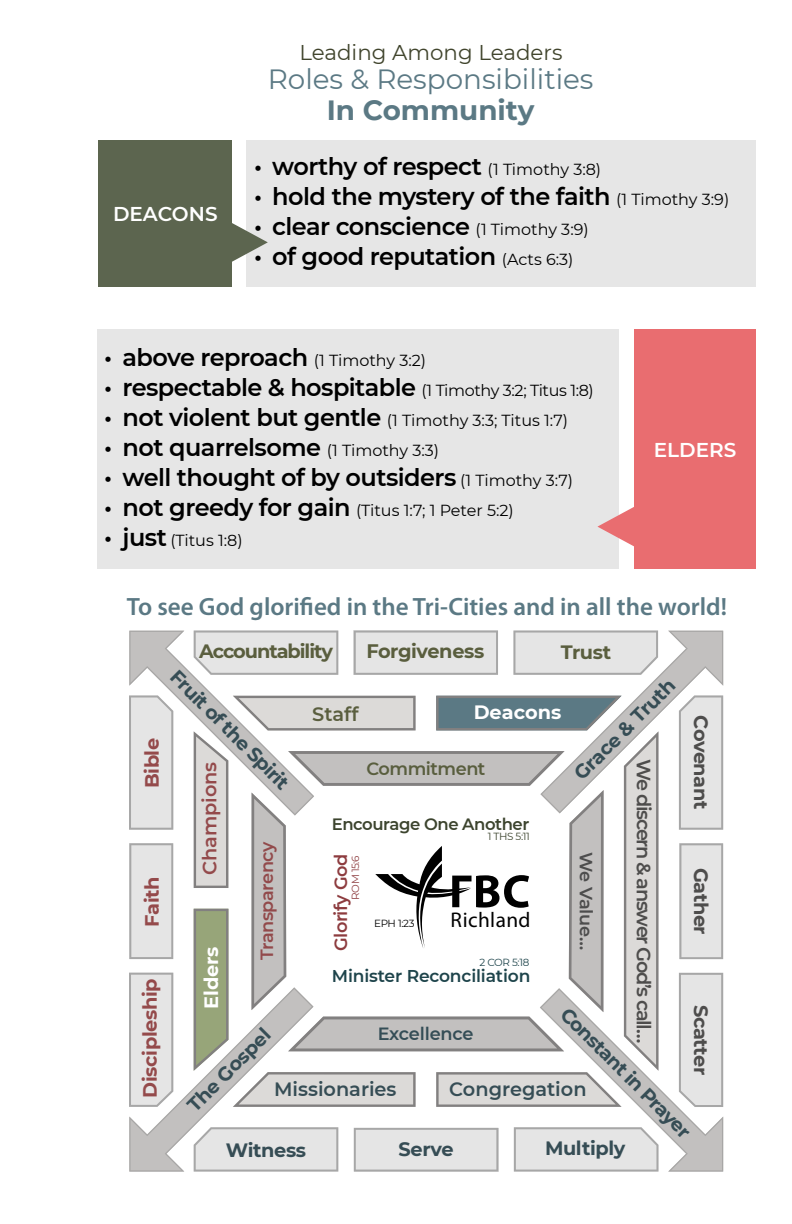
<style>
.page{position:relative;width:792px;height:1224px;background:#fff}
.page>*{position:absolute;margin:0;border:0;box-sizing:border-box;transform-origin:0 0}
.t1{font:27.8px "Montserrat";color:#5b7984}
.t2{font:700 27.8px "Montserrat";color:#5b7984}
.t3{font:600 25px "Myriad Pro";color:#5b7984}
.t4{font:600 24px "Montserrat";letter-spacing:-.02em;color:#000}
.t5{font:21.4px "Montserrat";color:#40442c}
.t6{font:21.4px "Myriad Pro";letter-spacing:.02em;color:#000}
.t7{font:600 20px "Montserrat";color:#fff}
.t8{font:700 19.6px "Montserrat";letter-spacing:-.02em;color:#5a5e3e}
.t9{font:700 19.4px "Montserrat";letter-spacing:-.02em;color:#364d55}
.t10{font:600 19.4px "Montserrat";letter-spacing:-.065em;color:#4e4d4c}
.t11{font:600 19.4px "Montserrat";color:#364d55}
.t12{font:700 19.4px "Montserrat";letter-spacing:-.02em;color:#944a4b}
.t13{font:700 19.4px "Montserrat";letter-spacing:-.02em;color:#4e4d4c}
.t14{font:700 19.4px "Montserrat";letter-spacing:-.055em;color:#5a5e3e}
.t15{font:700 19.4px "Montserrat";color:#fff}
.t16{font:600 19.4px "Montserrat";color:#944a4b}
.t17{font:600 19.4px "Montserrat";color:#5a5e3e}
.t18{font:600 17.8px "Montserrat";letter-spacing:-.025em;color:#924a4b}
.t19{font:600 17.8px "Montserrat";letter-spacing:-.025em;color:#595e3e}
.t20{font:600 17.8px "Montserrat";letter-spacing:-.01em;color:#344d56}
.t21{font:600 17.8px "Montserrat";letter-spacing:-.025em;color:#8d3c3f}
.t22{font:600 17.8px "Montserrat";letter-spacing:-.01em;color:#4d4d4d}
.t23{font:600 17px "Montserrat";letter-spacing:-.01em;color:#1e444b}
.t24{font:600 16.4px "Montserrat";letter-spacing:-.025em;color:#3c442e}
.t25{font:16px "Montserrat";color:#000}
.t26{font:10.4px "Montserrat";color:#1e444b}
.t27{font:10.4px "Montserrat";color:#3c442e}
.t28{font:10.4px "Montserrat";color:#000}
.t29{font:10.4px "Montserrat";color:#8d3c3f}
.s1{font-weight:400;font-size:16px}
.s2{font-weight:600;font-size:24px}
</style>
<div class="page">
<div style="left:97px;top:330px;width:521px;height:239px;background:#e6e6e6"></div>
<div style="left:634px;top:330px;width:122px;height:239px;background:#e96d70"></div>
<svg style="left:597px;top:504px;width:37px;height:45px"></svg>
<div style="left:247px;top:140px;width:509px;height:146px;background:#e6e6e6"></div>
<svg style="left:232px;top:220px;width:36px;height:45px"></svg>
<div style="left:99px;top:140px;width:133px;height:146px;background:#5c654f"></div>
<svg style="left:129px;top:631px;width:594px;height:541px"></svg>
<p class="t5" style="left:299px;top:40px;width:265px">Leading Among Leaders</p>
<p class="t1" style="left:268px;top:62px;width:327px">Roles &amp; Responsibilities</p>
<p class="t7" style="left:113px;top:201px;width:106px">DEACONS</p>
<p class="t2" style="left:327px;top:93px;width:209px">In Community</p>
<p class="t4" style="left:254px;top:152px;width:349px">• worthy of respect <span class="s1">(1 Timothy 3:8)</span></p>
<p class="t4" style="left:254px;top:182px;width:477px">• hold the mystery of the faith <span class="s1">(1 Timothy 3:9)</span></p>
<p class="t4" style="left:254px;top:212px;width:336px">• clear conscience <span class="s1">(1 Timothy 3:9)</span></p>
<p class="t4" style="left:254px;top:242px;width:321px">• of good reputation <span class="s1">(Acts 6:3)</span></p>
<p class="t4" style="left:104px;top:343px;width:323px">• above reproach <span class="s1">(1 Timothy 3:2)</span></p>
<p class="t4" style="left:104px;top:373px;width:491px">• respectable &amp; hospitable <span class="s1">(1 Timothy 3:2; Titus 1:8)</span></p>
<p class="t25" style="left:104px;top:410px;width:465px"><span class="s2">• not violent but gentle</span> (1 Timothy 3:3; Titus 1:7)</p>
<p class="t4" style="left:104px;top:433px;width:336px">• not quarrelsome <span class="s1">(1 Timothy 3:3)</span></p>
<p class="t4" style="left:104px;top:463px;width:470px">• well thought of by outsiders <span class="s1">(1 Timothy 3:7)</span></p>
<p class="t25" style="left:104px;top:500px;width:411px"><span class="s2">• not greedy for gain</span> (Titus 1:7; 1 Peter 5:2)</p>
<p class="t25" style="left:104px;top:530px;width:140px"><span class="s2">• just</span> (Titus 1:8)</p>
<p class="t7" style="left:654px;top:438px;width:84px">ELDERS</p>
<p class="t3" style="left:127px;top:596px;width:602px">To see God glorified in the Tri-Cities and in all the world!</p>
<p class="t12" style="left:140px;top:788px;width:52px;rotate:-90deg">Bible</p>
<p class="t12" style="left:140px;top:927px;width:51px;rotate:-90deg">Faith</p>
<p class="t12" style="left:138px;top:1098px;width:121px;rotate:-90deg">Discipleship</p>
<p class="t14" style="left:199px;top:640px;width:135px">Accountability</p>
<p class="t8" style="left:366px;top:639px;width:119px">Forgiveness</p>
<p class="t14" style="left:561px;top:641px;width:52px">Trust</p>
<p class="t9" style="left:182px;top:665px;width:160px;rotate:45deg">Fruit of the Spirit</p>
<p class="t9" style="left:569px;top:768px;width:135px;rotate:-45deg">Grace &amp; Truth</p>
<p class="t17" style="left:312px;top:702px;width:48px">Staff</p>
<p class="t15" style="left:474px;top:700px;width:89px">Deacons</p>
<p class="t13" style="left:713px;top:715px;width:95px;rotate:90deg">Covenant</p>
<p class="t16" style="left:198px;top:875px;width:115px;rotate:-90deg">Champions</p>
<p class="t10" style="left:655px;top:759px;width:285px;rotate:90deg">We discern &amp; answer God’s call…</p>
<p class="t19" style="left:367px;top:758px;width:120px">Commitment</p>
<p class="t24" style="left:332px;top:815px;width:199px">Encourage One Another</p>
<p class="t27" style="left:488px;top:830px;width:44px">1 THS 5:11</p>
<p class="t18" style="left:256px;top:960px;width:120px;rotate:-90deg">Transparency</p>
<p class="t22" style="left:597px;top:852px;width:99px;rotate:90deg">We Value…</p>
<p class="t21" style="left:330px;top:951px;width:98px;rotate:-90deg">Glorify God</p>
<p class="t29" style="left:349px;top:900px;width:46px;rotate:-90deg">ROM 15:6</p>
<p class="t13" style="left:713px;top:868px;width:69px;rotate:90deg">Gather</p>
<p class="t28" style="left:374px;top:917px;width:42px">EPH 1:23</p>
<p class="t6" style="left:451px;top:910px;width:82px">Richland</p>
<p class="t15" style="left:199px;top:1009px;width:64px;rotate:-90deg">Elders</p>
<p class="t26" style="left:479px;top:956px;width:51px">2 COR 5:18</p>
<p class="t23" style="left:332px;top:965px;width:200px">Minister Reconciliation</p>
<p class="t13" style="left:713px;top:1005px;width:72px;rotate:90deg">Scatter</p>
<p class="t9" style="left:572px;top:1002px;width:176px;rotate:45deg">Constant in Prayer</p>
<p class="t9" style="left:182px;top:1100px;width:110px;rotate:-45deg">The Gospel</p>
<p class="t20" style="left:378px;top:1023px;width:97px">Excellence</p>
<p class="t11" style="left:274px;top:1077px;width:124px">Missionaries</p>
<p class="t11" style="left:449px;top:1077px;width:139px">Congregation</p>
<p class="t9" style="left:226px;top:1138px;width:82px">Witness</p>
<p class="t9" style="left:399px;top:1137px;width:56px">Serve</p>
<p class="t9" style="left:545px;top:1136px;width:82px">Multiply</p>
</div>
